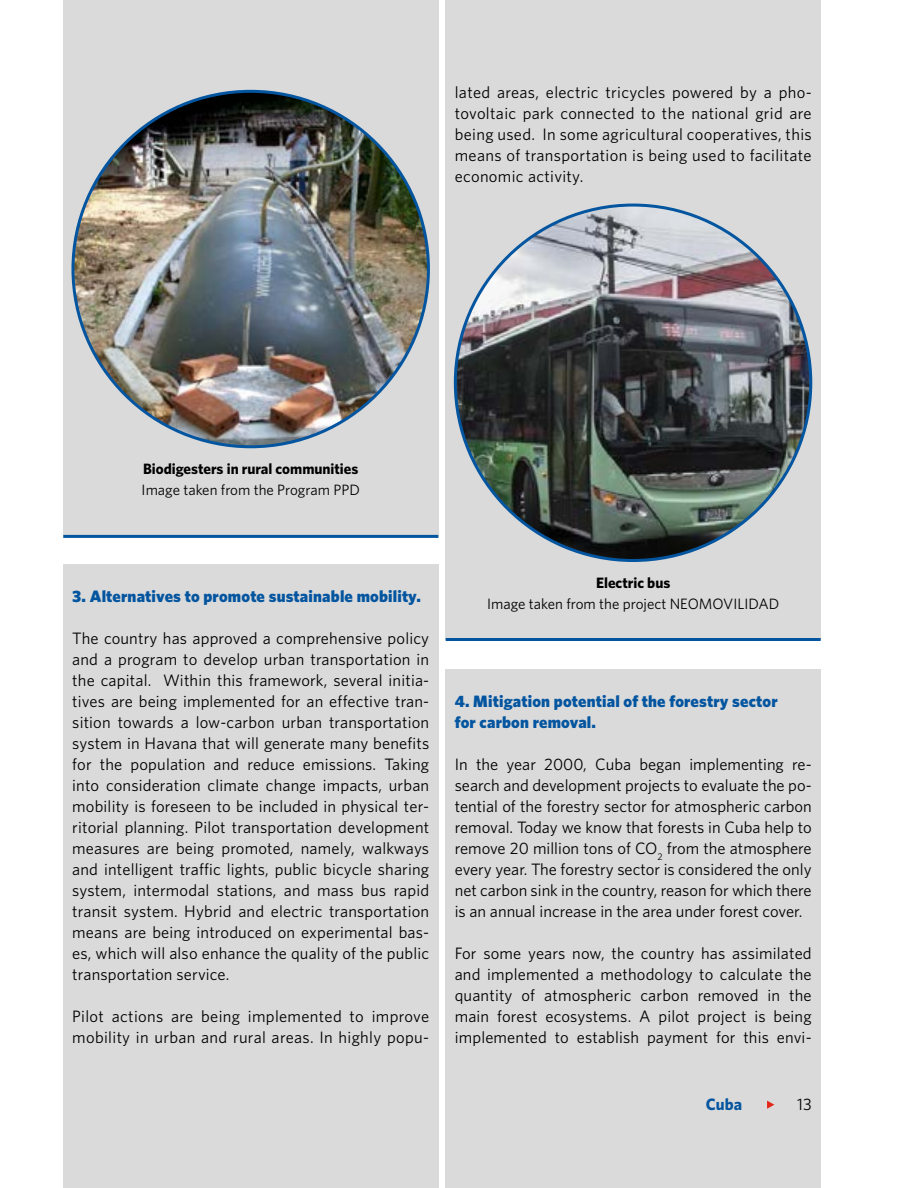
<style>
.page{position:relative;width:918px;height:1188px;background:#fff}
.page>*{position:absolute;margin:0;border:0;box-sizing:border-box;transform-origin:0 0}
.t1{font:16.5px/21px "Whitney";letter-spacing:.01em;color:#000;text-align:justify}
.t2{font:900 16.5px/21px "Whitney";letter-spacing:.01em;color:#0355a0}
.t3{font:700 16.5px "Whitney";color:#0355a0}
.t4{font:15px "Whitney";color:#000}
.t5{font:700 15px "Whitney";color:#000}
</style>
<div class="page">
<div style="left:446px;top:0;width:375px;height:639px;background:#dadada"></div>
<div style="left:446px;top:669px;width:375px;height:519px;background:#dadada"></div>
<div style="left:63px;top:0;width:375px;height:537px;background:#dadada"></div>
<div style="left:63px;top:565px;width:375px;height:623px;background:#dadada"></div>
<img style="left:73px;top:91px;width:355px;height:356px;border-radius:178px">
<img style="left:455px;top:205px;width:356px;height:356px;border-radius:178px">
<hr style="left:63px;top:535px;width:375px;height:3px;background:#0355a0">
<hr style="left:446px;top:638px;width:375px;height:3px;background:#0355a0">
<svg style="left:767px;top:1101px;width:7px;height:8px"></svg>
<p class="t1" style="left:455px;top:82px;width:358px">lated areas, electric tricycles powered by a pho&shy;tovoltaic park connected to the national grid are being used. In some agricultural cooperatives, this means of transportation is being used to facilitate economic activity.</p>
<p class="t5" style="left:143px;top:460px;width:217px">Biodigesters in rural communities</p>
<p class="t4" style="left:142px;top:481px;width:220px">Image taken from the Program PPD</p>
<p class="t2" style="left:72px;top:586px;width:350px">3. Alternatives to promote sustainable mobility.</p>
<p class="t1" style="left:72px;top:628px;width:358px">The country has approved a comprehensive policy and a program to develop urban transportation in the capital. Within this framework, several initia&shy;tives are being implemented for an effective tran&shy;sition towards a low-carbon urban transportation system in Havana that will generate many benefits for the population and reduce emissions. Taking into consideration climate change impacts, urban mobility is foreseen to be included in physical ter&shy;ritorial planning. Pilot transportation development measures are being promoted, namely, walkways and intelligent traffic lights, public bicycle sharing system, intermodal stations, and mass bus rapid transit system. Hybrid and electric transportation means are being introduced on experimental bas&shy;es, which will also enhance the quality of the public transportation service.</p>
<p class="t1" style="left:72px;top:1006px;width:358px">Pilot actions are being implemented to improve mobility in urban and rural areas. In highly popu-</p>
<p class="t5" style="left:596px;top:574px;width:76px">Electric bus</p>
<p class="t4" style="left:487px;top:595px;width:294px">Image taken from the project NEOMOVILIDAD</p>
<p class="t2" style="left:455px;top:691px;width:324px">4. Mitigation potential of the forestry sector for carbon removal.</p>
<p class="t1" style="left:455px;top:754px;width:359px">In the year 2000, Cuba began implementing re&shy;search and development projects to evaluate the po&shy;tential of the forestry sector for atmospheric carbon removal. Today we know that forests in Cuba help to remove 20 million tons of CO<sub>2</sub> from the atmosphere every year. The forestry sector is considered the only net carbon sink in the country, reason for which there is an annual increase in the area under forest cover.</p>
<p class="t1" style="left:455px;top:943px;width:358px">For some years now, the country has assimilated and implemented a methodology to calculate the quantity of atmospheric carbon removed in the main forest ecosystems. A pilot project is being implemented to establish payment for this envi-</p>
<p class="t3" style="left:706px;top:1094px;width:38px">Cuba</p>
<p class="t1" style="left:797px;top:1093px;width:16px">13</p>
</div>
